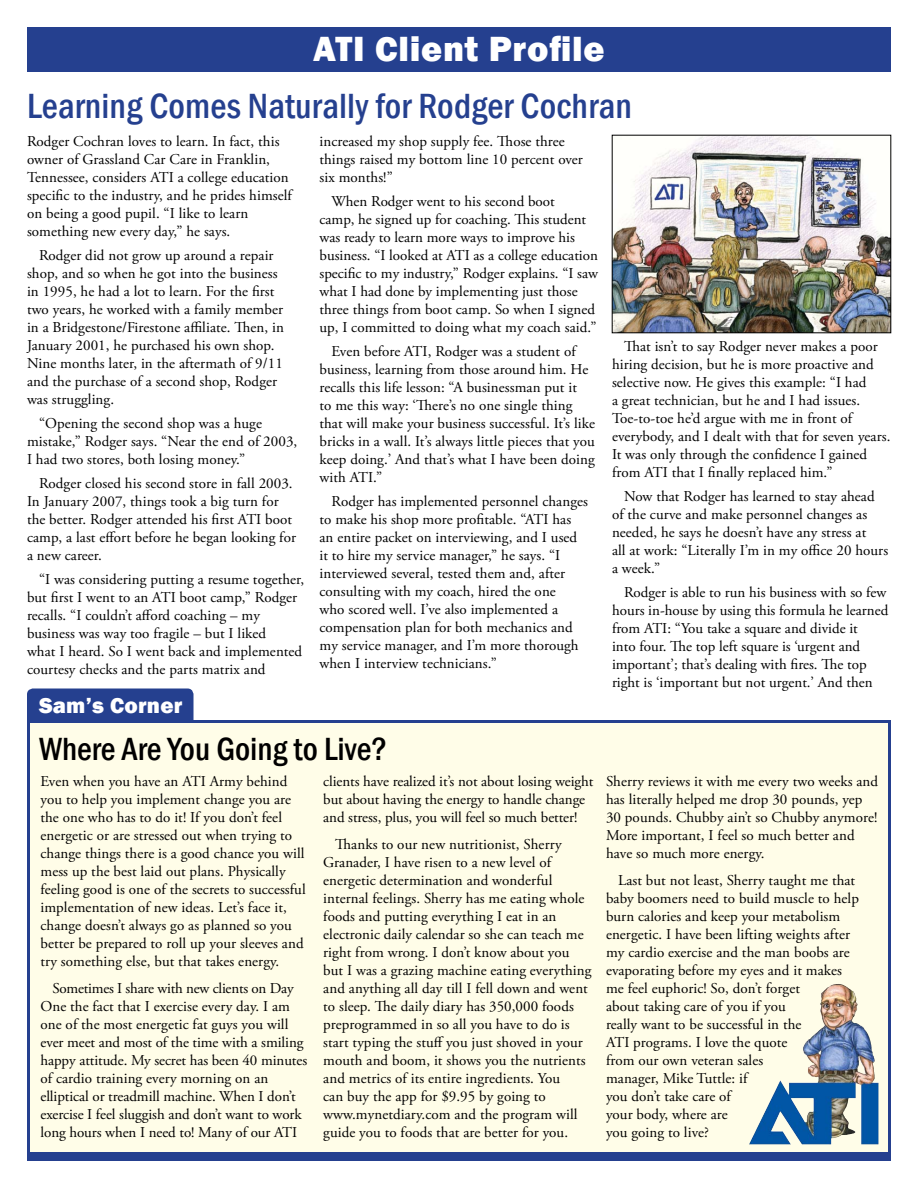
<style>
.page{position:relative;width:918px;height:1188px;background:#fff}
.page>*{position:absolute;margin:0;border:0;box-sizing:border-box;transform-origin:0 0}
.t1{font:500 condensed 36px "Franklin Gothic";letter-spacing:.005em;color:#25408f}
.t2{font:800 36px "Franklin Gothic";letter-spacing:.02em;color:#fff}
.t3{font:500 condensed 33px "Franklin Gothic";color:#000}
.t4{font:800 22.5px "Franklin Gothic";letter-spacing:.01em;color:#fff}
.t5{font:15px/18px "Adobe Garamond Pro";letter-spacing:.005em;color:#000}
</style>
<div class="page">
<div style="left:27px;top:27px;width:864px;height:45px;background:#25408f"></div>
<div style="left:27px;top:688px;width:167px;height:54px;background:#25408f;border-radius:6px"></div>
<div style="left:27px;top:720px;width:864px;height:436px;background:#fffde8;border:3px solid #25408f"></div>
<div style="left:27px;top:1152px;width:864px;height:9px;background:#25408f"></div>
<img style="left:614px;top:137px;width:275px;height:194px">
<div style="left:612px;top:135px;width:279px;height:198px;border:1px solid #000"></div>
<img style="left:819px;top:984px;width:19px;height:46px">
<h1 class="t2" style="left:313px;top:26px;width:293px">ATI Client Profile</h1>
<h1 class="t1" style="left:27px;top:83px;width:607px">Learning Comes Naturally for Rodger Cochran</h1>
<p class="t5" style="left:27px;top:133px;width:266px">Rodger Cochran loves to learn. In fact, this owner of Grassland Car Care in Franklin, Tennessee, considers ATI a college education specific to the industry, and he prides himself on being a good pupil. “I like to learn something new every day,” he says.</p>
<p class="t5" style="left:27px;top:247px;width:258px;text-indent:12px">Rodger did not grow up around a repair shop, and so when he got into the business in 1995, he had a lot to learn. For the first two years, he worked with a family member in a Bridgestone/Firestone affiliate. Then, in January 2001, he purchased his own shop.<br>Nine months later, in the aftermath of 9/11 and the purchase of a second shop, Rodger was struggling.</p>
<p class="t5" style="left:27px;top:415px;width:272px;text-indent:12px">“Opening the second shop was a huge mistake,” Rodger says. “Near the end of 2003,<br>I had two stores, both losing money.”</p>
<p class="t5" style="left:27px;top:475px;width:271px;text-indent:12px">Rodger closed his second store in fall 2003.<br>In January 2007, things took a big turn for the better. Rodger attended his first ATI boot camp, a last effort before he began looking for a new career.</p>
<p class="t5" style="left:27px;top:571px;width:279px;text-indent:12px">“I was considering putting a resume together, but first I went to an ATI boot camp,” Rodger recalls. “I couldn’t afford coaching – my business was way too fragile – but I liked<br>what I heard. So I went back and implemented courtesy checks and the parts matrix and</p>
<h3 class="t4" style="left:39px;top:691px;width:145px">Sam’s Corner</h3>
<p class="t5" style="left:320px;top:133px;width:265px">increased my shop supply fee. Those three things raised my bottom line 10 percent over six months!”</p>
<p class="t5" style="left:320px;top:193px;width:280px;text-indent:12px">When Rodger went to his second boot<br>camp, he signed up for coaching. This student was ready to learn more ways to improve his business. “I looked at ATI as a college education specific to my industry,” Rodger explains. “I saw what I had done by implementing just those three things from boot camp. So when I signed up, I committed to doing what my coach said.”</p>
<p class="t5" style="left:320px;top:343px;width:277px;text-indent:12px">Even before ATI, Rodger was a student of business, learning from those around him. He recalls this life lesson: “A businessman put it<br>to me this way: ‘There’s no one single thing that will make your business successful. It’s like bricks in a wall. It’s always little pieces that you keep doing.’ And that’s what I have been doing with ATI.”</p>
<p class="t5" style="left:320px;top:493px;width:270px;text-indent:12px">Rodger has implemented personnel changes to make his shop more profitable. “ATI has an entire packet on interviewing, and I used it to hire my service manager,” he says. “I interviewed several, tested them and, after consulting with my coach, hired the one<br>who scored well. I’ve also implemented a compensation plan for both mechanics and my service manager, and I’m more thorough when I interview technicians.”</p>
<h2 class="t3" style="left:39px;top:727px;width:350px">Where Are You Going to Live?</h2>
<p class="t5" style="left:612px;top:338px;width:280px;text-indent:12px">That isn’t to say Rodger never makes a poor hiring decision, but he is more proactive and selective now. He gives this example: “I had<br>a great technician, but he and I had issues.<br>Toe-to-toe he’d argue with me in front of everybody, and I dealt with that for seven years.<br>It was only through the confidence I gained from ATI that I finally replaced him.”</p>
<p class="t5" style="left:612px;top:488px;width:278px;text-indent:12px">Now that Rodger has learned to stay ahead of the curve and make personnel changes as needed, he says he doesn’t have any stress at<br>all at work: “Literally I’m in my office 20 hours a week.”</p>
<p class="t5" style="left:612px;top:584px;width:278px;text-indent:12px">Rodger is able to run his business with so few hours in-house by using this formula he learned from ATI: “You take a square and divide it<br>into four. The top left square is ‘urgent and important’; that’s dealing with fires. The top right is ‘important but not urgent.’ And then</p>
<p class="t5" style="left:40px;top:773px;width:267px">Even when you have an ATI Army behind you to help you implement change you are the one who has to do it! If you don’t feel energetic or are stressed out when trying to change things there is a good chance you will mess up the best laid out plans. Physically feeling good is one of the secrets to successful implementation of new ideas. Let’s face it, change doesn’t always go as planned so you better be prepared to roll up your sleeves and try something else, but that takes energy.</p>
<p class="t5" style="left:40px;top:979px;width:268px;text-indent:12px">Sometimes I share with new clients on Day One the fact that I exercise every day. I am one of the most energetic fat guys you will ever meet and most of the time with a smiling happy attitude. My secret has been 40 minutes of cardio training every morning on an elliptical or treadmill machine. When I don’t exercise I feel sluggish and don’t want to work long hours when I need to! Many of our ATI</p>
<p class="t5" style="left:323px;top:773px;width:272px">clients have realized it’s not about losing weight but about having the energy to handle change and stress, plus, you will feel so much better!</p>
<p class="t5" style="left:323px;top:835px;width:270px;text-indent:12px">Thanks to our new nutritionist, Sherry Granader, I have risen to a new level of energetic determination and wonderful internal feelings. Sherry has me eating whole foods and putting everything I eat in an electronic daily calendar so she can teach me right from wrong. I don’t know about you but I was a grazing machine eating everything and anything all day till I fell down and went to sleep. The daily diary has 350,000 foods preprogrammed in so all you have to do is start typing the stuff you just shoved in your mouth and boom, it shows you the nutrients and metrics of its entire ingredients. You<br>can buy the app for $9.95 by going to www.mynetdiary.com and the program will guide you to foods that are better for you.</p>
<p class="t5" style="left:606px;top:773px;width:274px">Sherry reviews it with me every two weeks and has literally helped me drop 30 pounds, yep 30 pounds. Chubby ain’t so Chubby anymore!<br>More important, I feel so much better and have so much more energy.</p>
<p class="t5" style="left:606px;top:871px;width:254px;text-indent:12px">Last but not least, Sherry taught me that baby boomers need to build muscle to help burn calories and keep your metabolism energetic. I have been lifting weights after my cardio exercise and the man boobs are evaporating before my eyes and it makes me feel euphoric! So, don’t forget<br>about taking care of you if you<br>really want to be successful in the<br>ATI programs. I love the quote<br>from our own veteran sales<br>manager, Mike Tuttle: if<br>you don’t take care of<br>your body, where are<br>you going to live?</p>
</div>
